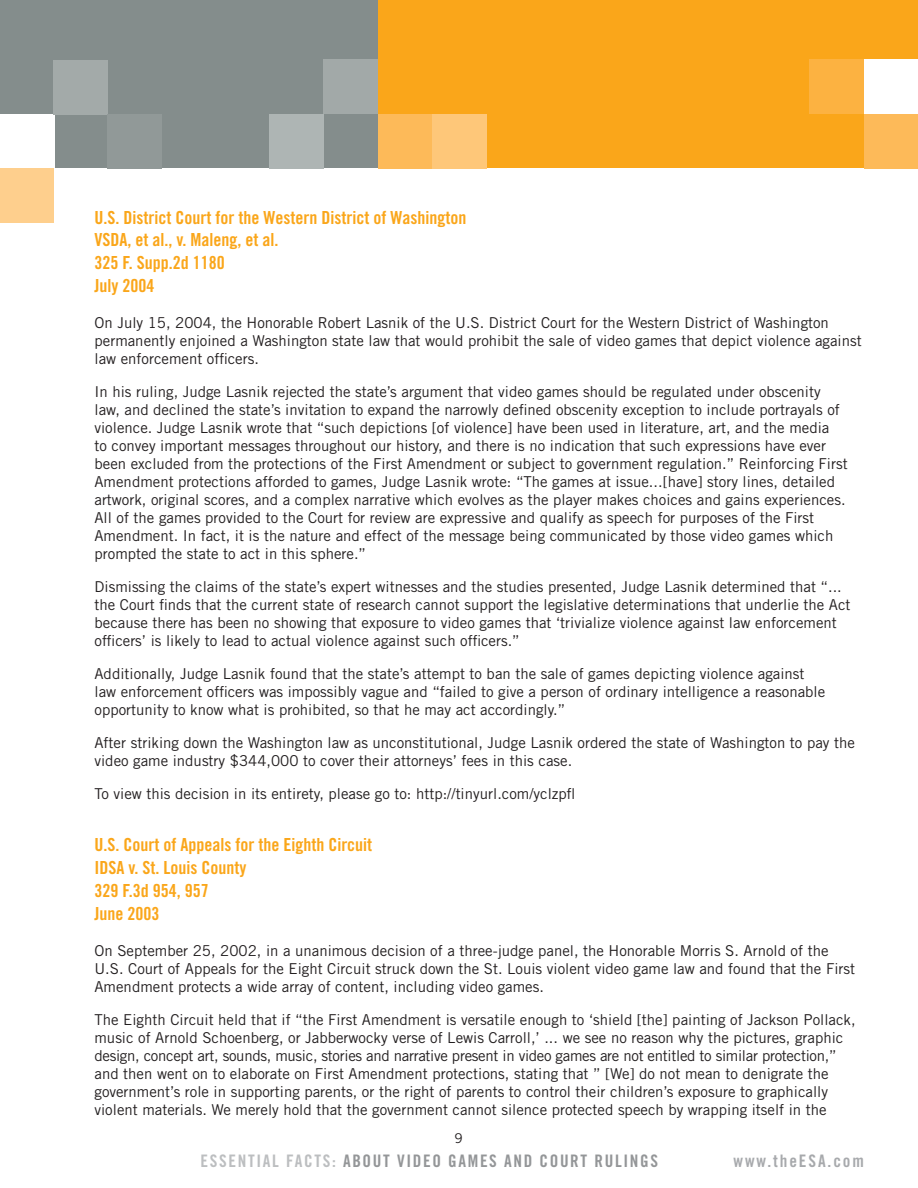
<style>
.page{position:relative;width:918px;height:1188px;background:#fff}
.page>*{position:absolute;margin:0;border:0;box-sizing:border-box;transform-origin:0 0}
.OrgQuoteHead{font:18px "Trade Gothic LT Std Bd Cn 20";color:#faa61a}
.t1{font:17.25px "Trade Gothic LT Std Bd Cn 20";letter-spacing:.095em;color:#949698}
.t2{font:17.25px "Trade Gothic LT Std Bd Cn 20";letter-spacing:.11em;color:#a7a9ac}
.List_Paragraph{font:15px/18px "Trade Gothic LT Std";color:#231f20}
.t3{font:13.5px "Trade Gothic LT Std";color:#231f20}
.s1{color:#bcbec0}
</style>
<div class="page">
<div style="left:0;top:1px;width:378px;height:167px;background:#848d8c"></div>
<div style="left:378px;top:1px;width:539px;height:167px;background:#faa61a"></div>
<div style="left:0;top:114px;width:54px;height:60px;background:#fff"></div>
<div style="left:54px;top:60px;width:54px;height:54px;background:#a3aaa9"></div>
<div style="left:108px;top:114px;width:54px;height:54px;background:#919998"></div>
<div style="left:269px;top:114px;width:55px;height:54px;background:#aeb5b4"></div>
<div style="left:378px;top:114px;width:54px;height:54px;background:#fdba59"></div>
<div style="left:0;top:168px;width:54px;height:54px;background:#fecf8d"></div>
<div style="left:432px;top:114px;width:54px;height:54px;background:#fec779"></div>
<div style="left:864px;top:114px;width:54px;height:54px;background:#fdba59"></div>
<div style="left:324px;top:60px;width:54px;height:54px;background:#a2a9a8"></div>
<div style="left:810px;top:59px;width:54px;height:55px;background:#fcb241"></div>
<div style="left:864px;top:59px;width:54px;height:55px;background:#fff"></div>
<p class="OrgQuoteHead" style="left:94px;top:206px;width:373px">U.S. District Court for the Western District of Washington</p>
<p class="OrgQuoteHead" style="left:94px;top:229px;width:185px">VSDA, et al., v. Maleng, et al.</p>
<p class="OrgQuoteHead" style="left:94px;top:252px;width:132px">325 F. Supp.2d 1180</p>
<p class="OrgQuoteHead" style="left:94px;top:274px;width:61px">July 2004</p>
<p class="List_Paragraph" style="left:94px;top:313px;width:769px">On July 15, 2004, the Honorable Robert Lasnik of the U.S. District Court for the Western District of Washington permanently enjoined a Washington state law that would prohibit the sale of video games that depict violence against law enforcement officers.</p>
<p class="List_Paragraph" style="left:94px;top:382px;width:755px">In his ruling, Judge Lasnik rejected the state’s argument that video games should be regulated under obscenity law, and declined the state’s invitation to expand the narrowly defined obscenity exception to include portrayals of violence. Judge Lasnik wrote that “such depictions [of violence] have been used in literature, art, and the media<br>to convey important messages throughout our history, and there is no indication that such expressions have ever been excluded from the protections of the First Amendment or subject to government regulation.” Reinforcing First Amendment protections afforded to games, Judge Lasnik wrote: “The games at issue...[have] story lines, detailed artwork, original scores, and a complex narrative which evolves as the player makes choices and gains experiences.<br>All of the games provided to the Court for review are expressive and qualify as speech for purposes of the First Amendment. In fact, it is the nature and effect of the message being communicated by those video games which prompted the state to act in this sphere.”</p>
<p class="List_Paragraph" style="left:94px;top:577px;width:758px">Dismissing the claims of the state’s expert witnesses and the studies presented, Judge Lasnik determined that “... the Court finds that the current state of research cannot support the legislative determinations that underlie the Act because there has been no showing that exposure to video games that ‘trivialize violence against law enforcement officers’ is likely to lead to actual violence against such officers.”</p>
<p class="List_Paragraph" style="left:94px;top:664px;width:732px">Additionally, Judge Lasnik found that the state’s attempt to ban the sale of games depicting violence against law enforcement officers was impossibly vague and “failed to give a person of ordinary intelligence a reasonable opportunity to know what is prohibited, so that he may act accordingly.”</p>
<p class="List_Paragraph" style="left:94px;top:733px;width:762px">After striking down the Washington law as unconstitutional, Judge Lasnik ordered the state of Washington to pay the video game industry $344,000 to cover their attorneys’ fees in this case.</p>
<p class="List_Paragraph" style="left:94px;top:784px;width:482px">To view this decision in its entirety, please go to: http://tinyurl.com/yclzpfl</p>
<p class="OrgQuoteHead" style="left:94px;top:834px;width:279px">U.S. Court of Appeals for the Eighth Circuit</p>
<p class="OrgQuoteHead" style="left:94px;top:857px;width:153px">IDSA v. St. Louis County</p>
<p class="OrgQuoteHead" style="left:94px;top:879px;width:116px">329 F.3d 954, 957</p>
<p class="OrgQuoteHead" style="left:94px;top:902px;width:66px">June 2003</p>
<p class="List_Paragraph" style="left:94px;top:941px;width:762px">On September 25, 2002, in a unanimous decision of a three-judge panel, the Honorable Morris S. Arnold of the<br>U.S. Court of Appeals for the Eight Circuit struck down the St. Louis violent video game law and found that the First<br>Amendment protects a wide array of content, including video games.</p>
<p class="List_Paragraph" style="left:94px;top:1010px;width:763px">The Eighth Circuit held that if “the First Amendment is versatile enough to ‘shield [the] painting of Jackson Pollack, music of Arnold Schoenberg, or Jabberwocky verse of Lewis Carroll,’ ... we see no reason why the pictures, graphic design, concept art, sounds, music, stories and narrative present in video games are not entitled to similar protection,” and then went on to elaborate on First Amendment protections, stating that ” [We] do not mean to denigrate the government’s role in supporting parents, or the right of parents to control their children’s exposure to graphically violent materials. We merely hold that the government cannot silence protected speech by wrapping itself in the</p>
<p class="t3" style="left:455px;top:1130px;width:10px">9</p>
<p class="t1" style="left:201px;top:1151px;width:459px"><span class="s1">ESSENTIAL FACTS:</span> ABOUT VIDEO GAMES AND COURT RULINGS</p>
<p class="t2" style="left:734px;top:1151px;width:132px">www.theESA.com</p>
</div>
